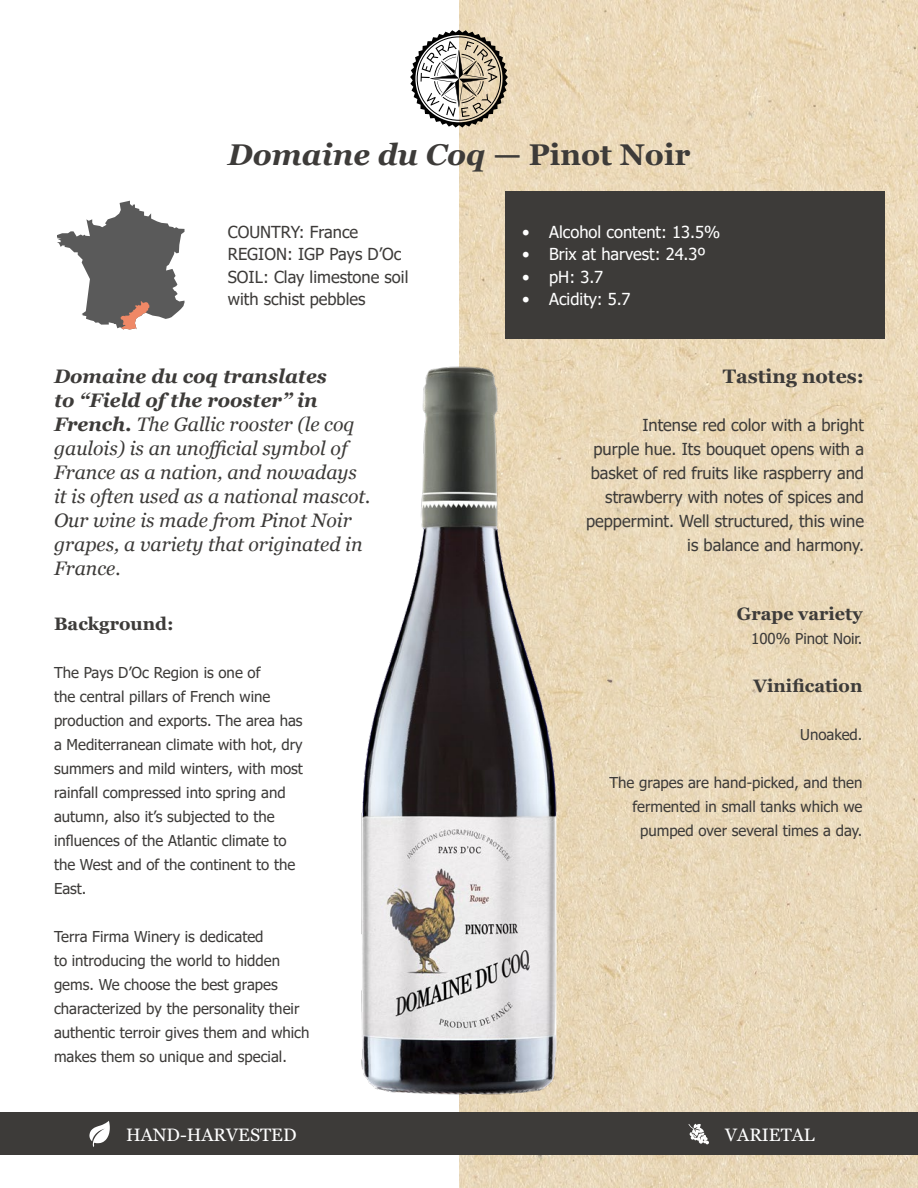
<style>
.page{position:relative;width:918px;height:1188px;background:#fff}
.page>*{position:absolute;margin:0;border:0;box-sizing:border-box;transform-origin:0 0}
.t1{font:italic 700 30px "Georgia";color:#3d3b39}
.t2{font:italic 19.5px/24px "Georgia";color:#3d3b39}
.t3{font:700 19.5px "Georgia";color:#3d3b39}
.t4{font:700 18px "Georgia";color:#3d3b39}
.t5{font:18px "Georgia";color:#fff}
.t6{font:16.5px/24px "Tahoma";color:#3d3b39}
.t7{font:16.5px "Tahoma";color:#fff}
.t8{font:15px/24px "Tahoma";color:#3d3b39}
.s1{font-style:normal}
.s2{font-weight:700}
</style>
<div class="page">
<img style="left:459px;top:0;width:459px;height:1188px">
<div style="left:0;top:1113px;width:918px;height:42px;background:#3d3b39"></div>
<div style="left:505px;top:191px;width:379px;height:148px;background:#3d3b39"></div>
<svg style="left:57px;top:201px;width:128px;height:129px"></svg>
<img style="left:361px;top:367px;width:199px;height:727px">
<svg style="left:89px;top:1121px;width:21px;height:26px"></svg>
<svg style="left:688px;top:1124px;width:21px;height:20px"></svg>
<svg style="left:410px;top:30px;width:98px;height:98px"></svg>
<p class="t1" style="left:228px;top:135px;width:464px">Domaine du Coq <span class="s1">— Pinot Noir</span></p>
<p class="t6" style="left:228px;top:221px;width:132px">COUNTRY: France</p>
<p class="t6" style="left:228px;top:243px;width:175px">REGION: IGP Pays D’Oc</p>
<p class="t6" style="left:228px;top:266px;width:182px;line-height:22.5px">SOIL: Clay limestone soil with schist pebbles</p>
<p class="t7" style="left:522px;top:221px;width:200px">• Alcohol content: 13.5%</p>
<p class="t7" style="left:522px;top:243px;width:185px">• Brix at harvest: 24.3º</p>
<p class="t7" style="left:522px;top:266px;width:82px">• pH: 3.7</p>
<p class="t7" style="left:522px;top:288px;width:110px">• Acidity: 5.7</p>
<p class="t2" style="left:54px;top:364px;width:318px"><span class="s2">Domaine du coq translates<br>to “Field of the rooster” in<br>French.</span> The Gallic rooster (le coq gaulois) is an unofficial symbol of<br>France as a nation, and nowadays it is often used as a national mascot.<br>Our wine is made from Pinot Noir grapes, a variety that originated in<br>France.</p>
<p class="t3" style="left:723px;top:364px;width:143px">Tasting notes:</p>
<p class="t6" style="left:586px;top:414px;width:279px;text-align:right">Intense red color with a bright<br>purple hue. Its bouquet opens with a basket of red fruits like raspberry and strawberry with notes of spices and peppermint. Well structured, this wine is balance and harmony.</p>
<p class="t4" style="left:54px;top:612px;width:121px">Background:</p>
<p class="t8" style="left:54px;top:662px;width:250px">The Pays D’Oc Region is one of<br>the central pillars of French wine production and exports. The area has a Mediterranean climate with hot, dry summers and mild winters, with most rainfall compressed into spring and autumn, also it’s subjected to the influences of the Atlantic climate to the West and of the continent to the<br>East.</p>
<p class="t8" style="left:54px;top:926px;width:257px">Terra Firma Winery is dedicated<br>to introducing the world to hidden gems. We choose the best grapes characterized by the personality their authentic terroir gives them and which makes them so unique and special.</p>
<p class="t4" style="left:737px;top:603px;width:127px">Grape variety</p>
<p class="t8" style="left:751px;top:628px;width:113px">100% Pinot Noir.</p>
<p class="t4" style="left:753px;top:675px;width:111px">Vinification</p>
<p class="t8" style="left:800px;top:724px;width:64px">Unoaked.</p>
<p class="t8" style="left:610px;top:772px;width:254px;text-align:right">The grapes are hand-picked, and then fermented in small tanks which we pumped over several times a day.</p>
<p class="t5" style="left:126px;top:1124px;width:172px">HAND-HARVESTED</p>
<p class="t5" style="left:725px;top:1124px;width:91px">VARIETAL</p>
</div>
